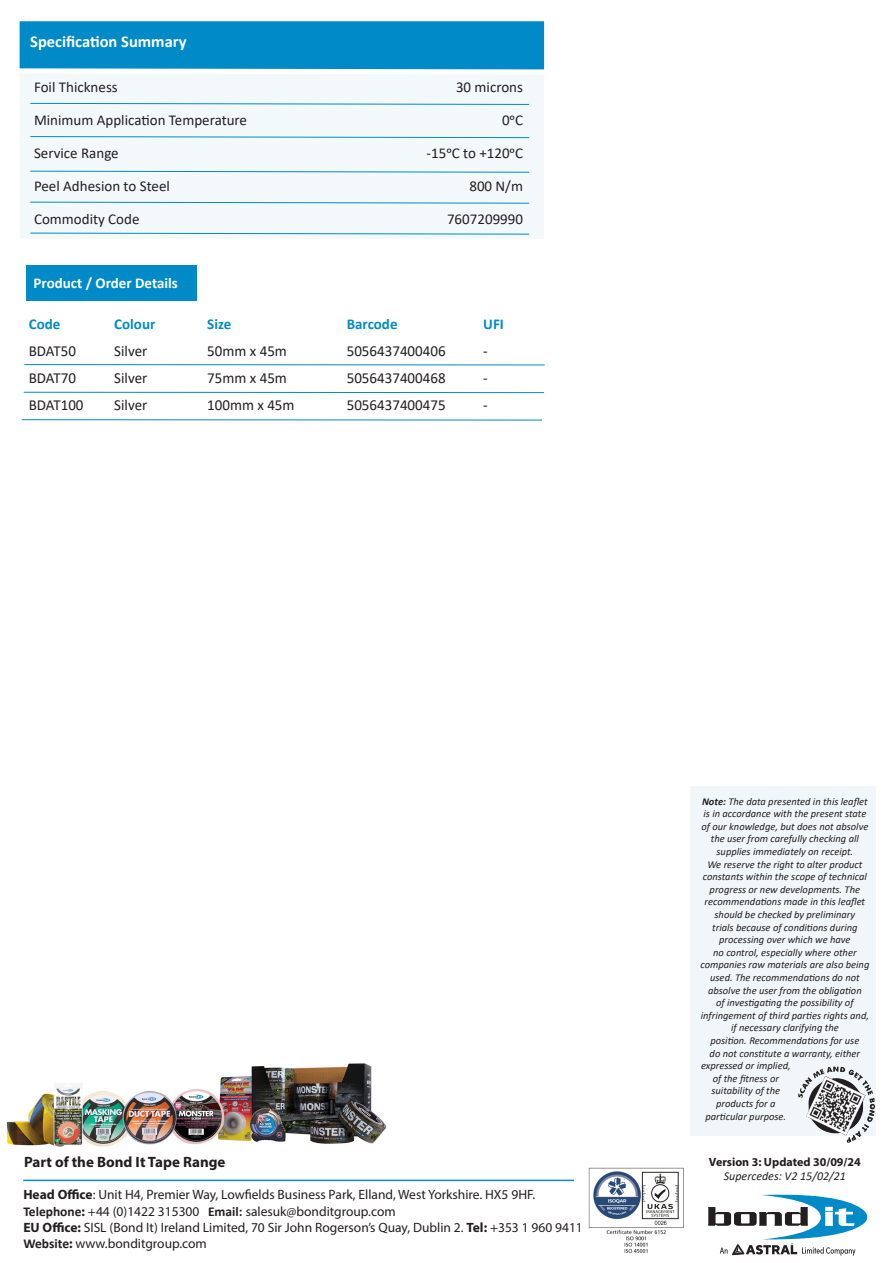
<style>
.page{position:relative;width:893px;height:1263px;background:#fff}
.page>*{position:absolute;margin:0;border:0;box-sizing:border-box;transform-origin:0 0}
.t1{font:700 16.5px "Calibri";color:#fff}
.t2{font:15.3px "Calibri";color:#231f20}
.t3{font:15px "Calibri";color:#231f20}
.t4{font:700 15px "Calibri";color:#008ac7}
.t5{font:700 15px "Myriad Pro";color:#231f20}
.t6{font:700 15px "Calibri";color:#fff}
.t7{font:13.5px "Myriad Pro";color:#231f20}
.t8{font:700 12px "Myriad Pro";color:#231f20}
.t9{font:italic 12px "Calibri";color:#231f20}
.t10{font:italic 10.5px/12.6px "Calibri";color:#231f20;text-align:center}
.s1{font-weight:700}
.s2{font-family:"Calibri";font-weight:700}
</style>
<div class="page">
<div style="left:26px;top:265px;width:170px;height:36px;background:#008ac7"></div>
<div style="left:690px;top:786px;width:186px;height:349px;background:#f0f6fa"></div>
<div style="left:20px;top:74px;width:524px;height:165px;background:#f3f8fb"></div>
<div style="left:20px;top:21px;width:524px;height:48px;background:#008ac7"></div>
<svg style="left:30px;top:103px;width:500px;height:2px"></svg>
<svg style="left:30px;top:136px;width:500px;height:2px"></svg>
<svg style="left:30px;top:170px;width:500px;height:3px"></svg>
<hr style="left:23px;top:1180px;width:551px;height:1px;background:#008ac7">
<img style="left:589px;top:1167px;width:95px;height:86px">
<img style="left:799px;top:1066px;width:67px;height:69px">
<img style="left:7px;top:1063px;width:379px;height:84px">
<hr style="left:24px;top:364px;width:521px;height:1px;background:#008ac7">
<svg style="left:30px;top:201px;width:500px;height:3px"></svg>
<hr style="left:24px;top:392px;width:520px;height:1px;background:#008ac7">
<hr style="left:22px;top:419px;width:520px;height:1px;background:#008ac7">
<svg style="left:708px;top:1194px;width:160px;height:61px"></svg>
<svg style="left:30px;top:232px;width:500px;height:3px"></svg>
<p class="t1" style="left:30px;top:30px;width:158px">Specification Summary</p>
<p class="t3" style="left:34px;top:76px;width:85px">Foil Thickness</p>
<p class="t3" style="left:456px;top:76px;width:68px">30 microns</p>
<p class="t3" style="left:34px;top:109px;width:215px">Minimum Application Temperature</p>
<p class="t3" style="left:502px;top:109px;width:23px">0oC</p>
<p class="t3" style="left:34px;top:142px;width:86px">Service Range</p>
<p class="t3" style="left:427px;top:142px;width:98px">-15oC to +120oC</p>
<p class="t3" style="left:34px;top:175px;width:137px">Peel Adhesion to Steel</p>
<p class="t3" style="left:469px;top:175px;width:55px">800 N/m</p>
<p class="t3" style="left:34px;top:208px;width:107px">Commodity Code</p>
<p class="t3" style="left:447px;top:208px;width:78px">7607209990</p>
<p class="t6" style="left:34px;top:272px;width:146px">Product / Order Details</p>
<p class="t4" style="left:29px;top:314px;width:33px">Code</p>
<p class="t4" style="left:114px;top:314px;width:43px">Colour</p>
<p class="t4" style="left:207px;top:314px;width:26px">Size</p>
<p class="t4" style="left:347px;top:314px;width:52px">Barcode</p>
<p class="t4" style="left:483px;top:314px;width:22px">UFI</p>
<p class="t2" style="left:29px;top:340px;width:49px">BDAT50</p>
<p class="t2" style="left:114px;top:340px;width:35px">Silver</p>
<p class="t2" style="left:207px;top:340px;width:81px">50mm x 45m</p>
<p class="t2" style="left:347px;top:340px;width:100px">5056437400406</p>
<p class="t2" style="left:483px;top:340px;width:6px">-</p>
<p class="t2" style="left:29px;top:367px;width:49px">BDAT70</p>
<p class="t2" style="left:114px;top:367px;width:35px">Silver</p>
<p class="t2" style="left:207px;top:367px;width:81px">75mm x 45m</p>
<p class="t2" style="left:347px;top:367px;width:100px">5056437400468</p>
<p class="t2" style="left:483px;top:367px;width:6px">-</p>
<p class="t2" style="left:29px;top:394px;width:56px">BDAT100</p>
<p class="t2" style="left:114px;top:394px;width:35px">Silver</p>
<p class="t2" style="left:207px;top:394px;width:89px">100mm x 45m</p>
<p class="t2" style="left:347px;top:394px;width:100px">5056437400475</p>
<p class="t2" style="left:483px;top:394px;width:6px">-</p>
<p class="t5" style="left:24px;top:1152px;width:203px">Part of the Bond It Tape Range</p>
<p class="t7" style="left:23px;top:1186px;width:513px"><span class="s1">Head Office</span>: Unit H4, Premier Way, Lowfields Business Park, Elland, West Yorkshire. HX5 9HF.</p>
<p class="t7" style="left:23px;top:1203px;width:374px"><span class="s2">Telephone</span><span class="s1">:</span> +44 (0)1422 315300 <span class="s2">Email:</span> salesuk@bonditgroup.com</p>
<p class="t7" style="left:23px;top:1219px;width:561px"><span class="s1">EU Office:</span> SISL (Bond It) Ireland Limited, 70 Sir John Rogerson’s Quay, Dublin 2. <span class="s1">Tel:</span> +353 1 960 9411</p>
<p class="t7" style="left:23px;top:1235px;width:185px"><span class="s2">Website</span><span class="s1">:</span> www.bonditgroup.com</p>
<p class="t10" style="left:701px;top:794px;width:168px"><span class="s1">Note:</span> The data presented in this leaflet is in accordance with the present state of our knowledge, but does not absolve the user from carefully checking all supplies immediately on receipt.</p>
<p class="t10" style="left:700px;top:857px;width:170px">We reserve the right to alter product constants within the scope of technical progress or new developments. The recommendations made in this leaflet should be checked by preliminary<br>trials because of conditions during processing over which we have<br>no control, especially where other companies raw materials are also being used. The recommendations do not absolve the user from the obligation<br>of investigating the possibility of infringement of third parties rights and, if necessary clarifying the</p>
<p class="t10" style="left:710px;top:1034px;width:151px">position. Recommendations for use</p>
<p class="t10" style="left:710px;top:1046px;width:152px">do not constitute a warranty, either</p>
<p class="t10" style="left:701px;top:1059px;width:91px">expressed or implied,</p>
<p class="t10" style="left:713px;top:1071px;width:68px">of the fitness or</p>
<p class="t10" style="left:711px;top:1084px;width:70px">suitability of the</p>
<p class="t10" style="left:716px;top:1097px;width:61px">products for a</p>
<p class="t10" style="left:705px;top:1109px;width:82px">particular purpose.</p>
<p class="t8" style="left:709px;top:1154px;width:154px">Version 3: Updated 30/09/24</p>
<p class="t9" style="left:724px;top:1168px;width:124px">Supercedes: V2 15/02/21</p>
</div>
